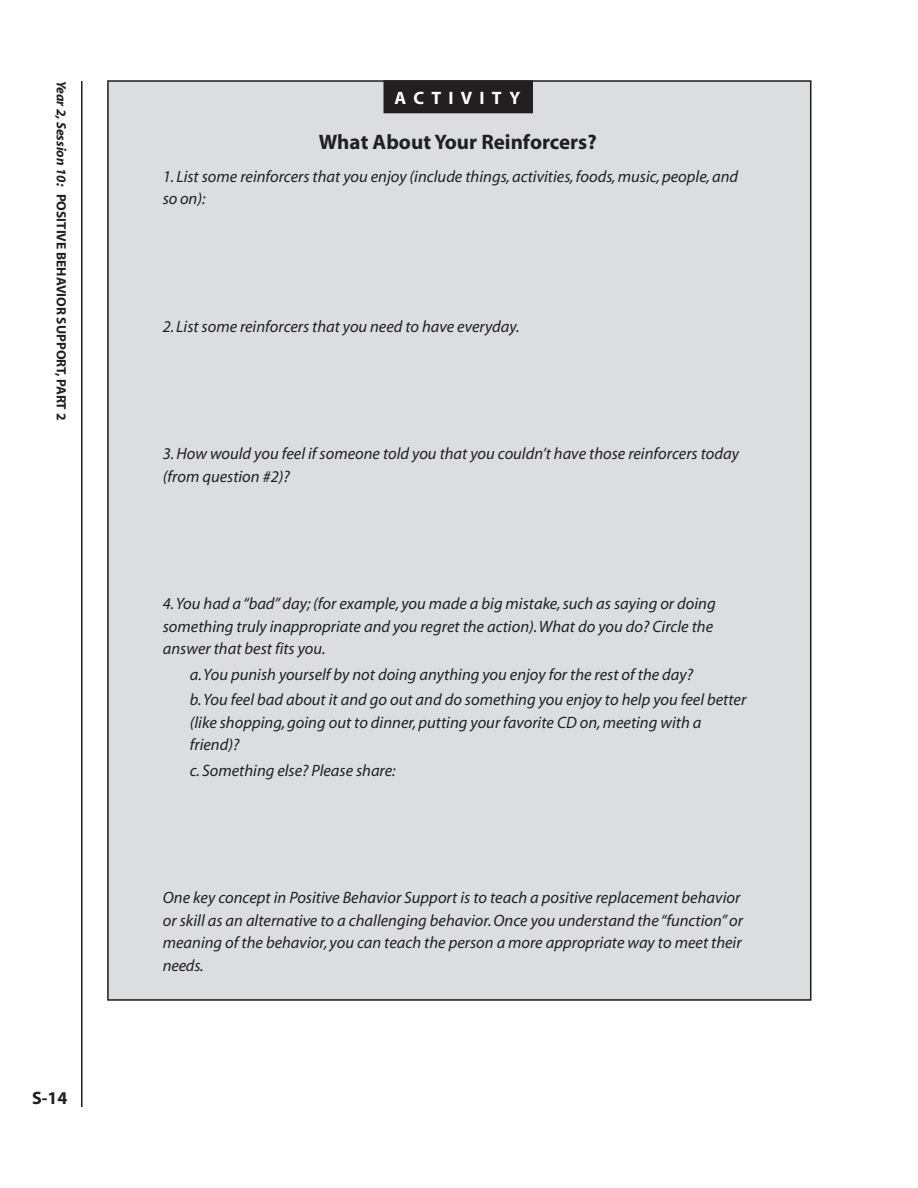
<style>
.page{position:relative;width:918px;height:1188px;background:#fff}
.page>*{position:absolute;margin:0;border:0;box-sizing:border-box;transform-origin:0 0}
.t1{font:700 21px "Myriad";color:#231f20}
.t2{font:700 18px "Myriad";letter-spacing:.405em;color:#fff}
.t3{font:700 18px "Myriad";color:#231f20}
.t4{font:italic 16.5px/22.5px "Myriad";color:#231f20}
.t5{font:700 13.5px "Myriad";color:#231f20}
.s1{font-style:italic}
.s2{color:#231f20}
</style>
<div class="page">
<hr style="left:81px;top:81px;width:2px;height:1026px;background:#231f20">
<div style="left:107px;top:80px;width:704px;height:921px;background:#dcddde;border:2px solid #231f20"></div>
<div style="left:383px;top:80px;width:150px;height:33px;background:#231f20"></div>
<p class="t5" style="left:66px;top:81px;width:341px;rotate:90deg"><span class="s1">Year 2, Session 10:</span> POSITIVE BEHAVIOR SUPPORT, PART 2</p>
<p class="t2" style="left:394px;top:91px;width:140px">ACTIVITY<span class="s2">I</span></p>
<p class="t1" style="left:319px;top:134px;width:279px">What About Your Reinforcers?</p>
<p class="t4" style="left:163px;top:166px;width:577px">1. List some reinforcers that you enjoy (include things, activities, foods, music, people, and so on):</p>
<p class="t4" style="left:163px;top:316px;width:358px">2. List some reinforcers that you need to have everyday.</p>
<p class="t4" style="left:163px;top:444px;width:578px">3. How would you feel if someone told you that you couldn’t have those reinforcers today (from question #2)?</p>
<p class="t4" style="left:163px;top:594px;width:554px">4. You had a “bad” day; (for example, you made a big mistake, such as saying or doing something truly inappropriate and you regret the action). What do you do? Circle the answer that best fits you.</p>
<p class="t4" style="left:190px;top:663px;width:558px;line-height:25.5px">a. You punish yourself by not doing anything you enjoy for the rest of the day?<br>b. You feel bad about it and go out and do something you enjoy to help you feel better</p>
<p class="t4" style="left:190px;top:712px;width:513px">(like shopping, going out to dinner, putting your favorite CD on, meeting with a friend)?</p>
<p class="t4" style="left:190px;top:760px;width:207px">c. Something else? Please share:</p>
<p class="t3" style="left:32px;top:1092px;width:37px">S-14</p>
<p class="t4" style="left:163px;top:888px;width:582px">One key concept in Positive Behavior Support is to teach a positive replacement behavior or skill as an alternative to a challenging behavior. Once you understand the “function” or meaning of the behavior, you can teach the person a more appropriate way to meet their needs.</p>
</div>
